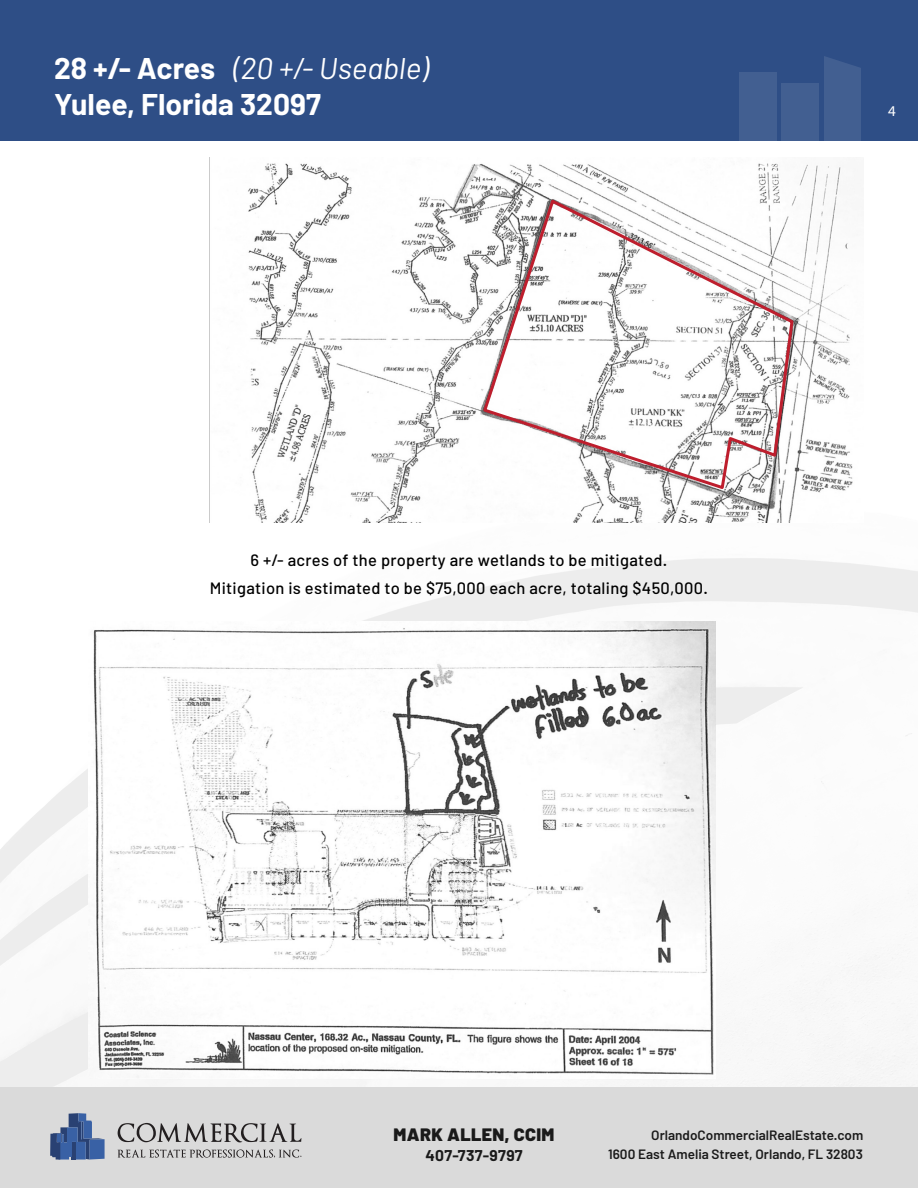
<style>
.page{position:relative;width:918px;height:1188px;background:#fff}
.page>*{position:absolute;margin:0;border:0;box-sizing:border-box;transform-origin:0 0}
.t1{font:700 30px/36px "Barlow";color:#fff}
.t2{font:900 18px "Barlow";letter-spacing:.02em;color:#1a1a1a}
.t3{font:500 16.5px/28.5px "Barlow";letter-spacing:.02em;color:#000;text-align:center}
.t4{font:700 15.6px "Barlow";letter-spacing:.02em;color:#1a1a1a}
.t5{font:15px "Myriad Pro";color:#fff}
.t6{font:600 13.5px/19.4px "Barlow";color:#1a1a1a;text-align:right}
.s1{font-weight:400;font-style:italic}
</style>
<div class="page">
<img style="left:0;top:486px;width:918px;height:602px">
<div style="left:0;top:0;width:918px;height:141px;background:#2e4e86"></div>
<div style="left:782px;top:83px;width:37px;height:58px;background:#425f91"></div>
<svg style="left:824px;top:56px;width:37px;height:85px;background:#405d90"></svg>
<div style="left:740px;top:72px;width:37px;height:69px;background:#425f91"></div>
<div style="left:0;top:1088px;width:918px;height:100px;background:#dadada"></div>
<svg style="left:50px;top:1113px;width:55px;height:47px"></svg>
<svg style="left:118px;top:1123px;width:183px;height:19px"></svg>
<svg style="left:118px;top:1149px;width:183px;height:9px"></svg>
<img style="left:210px;top:163px;width:654px;height:359px">
<img style="left:88px;top:621px;width:628px;height:458px">
<svg style="left:481px;top:197px;width:314px;height:294px"></svg>
<h1 class="t1" style="left:54px;top:50px;width:376px">28 +/- Acres <span class="s1">(20 +/- Useable)<br></span>Yulee, Florida 32097</h1>
<p class="t3" style="left:210px;top:545px;width:500px">6 +/- acres of the property are wetlands to be mitigated.<br>Mitigation is estimated to be $75,000 each acre, totaling $450,000.</p>
<p class="t5" style="left:888px;top:101px;width:9px">4</p>
<p class="t2" style="left:394px;top:1124px;width:162px">MARK ALLEN, CCIM</p>
<p class="t4" style="left:425px;top:1145px;width:99px">407-737-9797</p>
<p class="t6" style="left:608px;top:1125px;width:257px">OrlandoCommercialRealEstate.com<br>1600 East Amelia Street, Orlando, FL 32803</p>
</div>
